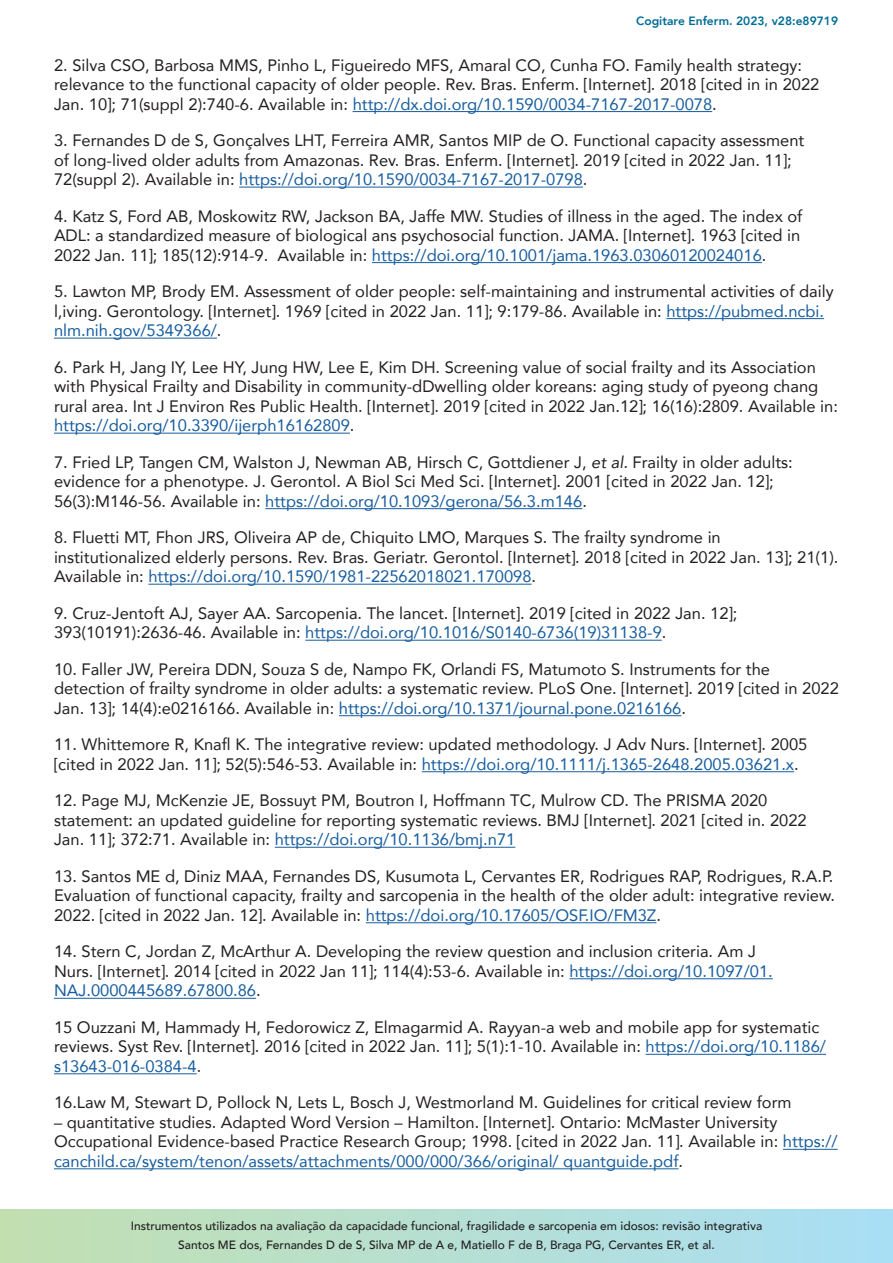
<style>
.page{position:relative;width:893px;height:1263px;background:#fff}
.page>*{position:absolute;margin:0;border:0;box-sizing:border-box;transform-origin:0 0}
.t1{font:16.5px/19.5px "Avenir";color:#231f20}
.t2{font:500 12px/18.6px "Avenir";color:#231f20;text-align:center}
.t3{font:800 12px "Avenir";color:#006c95}
.s1{color:#175d9e}
.s2{font-style:italic}
</style>
<div class="page">
<svg style="left:0;top:1209px;width:893px;height:54px;background:#b6dfd2"></svg>
<hr style="left:353px;top:111px;width:359px;height:1px;background:#175d9e">
<hr style="left:239px;top:187px;width:344px;height:1px;background:#175d9e">
<hr style="left:372px;top:262px;width:390px;height:1px;background:#175d9e">
<hr style="left:666px;top:318px;width:158px;height:1px;background:#175d9e">
<hr style="left:54px;top:338px;width:163px;height:1px;background:#175d9e">
<hr style="left:54px;top:433px;width:296px;height:1px;background:#175d9e">
<hr style="left:265px;top:508px;width:317px;height:1px;background:#175d9e">
<hr style="left:148px;top:584px;width:384px;height:1px;background:#175d9e">
<hr style="left:305px;top:640px;width:357px;height:1px;background:#175d9e">
<hr style="left:339px;top:715px;width:342px;height:1px;background:#175d9e">
<hr style="left:422px;top:771px;width:372px;height:1px;background:#175d9e">
<hr style="left:275px;top:847px;width:240px;height:1px;background:#175d9e">
<hr style="left:366px;top:922px;width:290px;height:1px;background:#175d9e">
<hr style="left:569px;top:978px;width:204px;height:1px;background:#175d9e">
<hr style="left:54px;top:998px;width:202px;height:1px;background:#175d9e">
<hr style="left:646px;top:1054px;width:180px;height:1px;background:#175d9e">
<hr style="left:54px;top:1073px;width:143px;height:1px;background:#175d9e">
<hr style="left:783px;top:1149px;width:55px;height:1px;background:#175d9e">
<hr style="left:54px;top:1168px;width:625px;height:1px;background:#175d9e">
<p class="t3" style="left:636px;top:10px;width:203px">Cogitare Enferm. 2023, v28:e89719</p>
<p class="t1" style="left:54px;top:55px;width:767px">2. Silva CSO, Barbosa MMS, Pinho L, Figueiredo MFS, Amaral CO, Cunha FO. Family health strategy: relevance to the functional capacity of older people. Rev. Bras. Enferm. [Internet]. 2018 [cited in in 2022<br>Jan. 10]; 71(suppl 2):740-6. Available in: <span class="s1">http://dx.doi.org/10.1590/0034-7167-2017-0078</span>.</p>
<p class="t1" style="left:54px;top:130px;width:752px">3. Fernandes D de S, Gonçalves LHT, Ferreira AMR, Santos MIP de O. Functional capacity assessment of long-lived older adults from Amazonas. Rev. Bras. Enferm. [Internet]. 2019 [cited in 2022 Jan. 11];<br>72(suppl 2). Available in: <span class="s1">https://doi.org/10.1590/0034-7167-2017-0798</span>.</p>
<p class="t1" style="left:54px;top:206px;width:750px">4. Katz S, Ford AB, Moskowitz RW, Jackson BA, Jaffe MW. Studies of illness in the aged. The index of<br>ADL: a standardized measure of biological ans psychosocial function. JAMA. [Internet]. 1963 [cited in<br>2022 Jan. 11]; 185(12):914-9. Available in: <span class="s1">https://doi.org/10.1001/jama.1963.03060120024016</span>.</p>
<p class="t1" style="left:54px;top:281px;width:781px">5. Lawton MP, Brody EM. Assessment of older people: self-maintaining and instrumental activities of daily l,iving. Gerontology. [Internet]. 1969 [cited in 2022 Jan. 11]; 9:179-86. Available in: <span class="s1">https://pubmed.ncbi. nlm.nih.gov/5349366/</span>.</p>
<p class="t1" style="left:54px;top:357px;width:785px">6. Park H, Jang IY, Lee HY, Jung HW, Lee E, Kim DH. Screening value of social frailty and its Association with Physical Frailty and Disability in community-dDwelling older koreans: aging study of pyeong chang rural area. Int J Environ Res Public Health. [Internet]. 2019 [cited in 2022 Jan.12]; 16(16):2809. Available in: <span class="s1">https://doi.org/10.3390/ijerph16162809</span>.</p>
<p class="t1" style="left:54px;top:452px;width:740px">7. Fried LP, Tangen CM, Walston J, Newman AB, Hirsch C, Gottdiener J, <span class="s2">et al.</span> Frailty in older adults: evidence for a phenotype. J. Gerontol. A Biol Sci Med Sci. [Internet]. 2001 [cited in 2022 Jan. 12];<br>56(3):M146-56. Available in: <span class="s1">https://doi.org/10.1093/gerona/56.3.m146</span>.</p>
<p class="t1" style="left:54px;top:527px;width:786px">8. Fluetti MT, Fhon JRS, Oliveira AP de, Chiquito LMO, Marques S. The frailty syndrome in institutionalized elderly persons. Rev. Bras. Geriatr. Gerontol. [Internet]. 2018 [cited in 2022 Jan. 13]; 21(1).<br>Available in: <span class="s1">https://doi.org/10.1590/1981-22562018021.170098</span>.</p>
<p class="t1" style="left:54px;top:603px;width:685px">9. Cruz-Jentoft AJ, Sayer AA. Sarcopenia. The lancet. [Internet]. 2019 [cited in 2022 Jan. 12];<br>393(10191):2636-46. Available in: <span class="s1">https://doi.org/10.1016/S0140-6736(19)31138-9</span>.</p>
<p class="t1" style="left:54px;top:659px;width:786px">10. Faller JW, Pereira DDN, Souza S de, Nampo FK, Orlandi FS, Matumoto S. Instruments for the detection of frailty syndrome in older adults: a systematic review. PLoS One. [Internet]. 2019 [cited in 2022<br>Jan. 13]; 14(4):e0216166. Available in: <span class="s1">https://doi.org/10.1371/journal.pone.0216166</span>.</p>
<p class="t1" style="left:54px;top:734px;width:755px">11. Whittemore R, Knafl K. The integrative review: updated methodology. J Adv Nurs. [Internet]. 2005 [cited in 2022 Jan. 11]; 52(5):546-53. Available in: <span class="s1">https://doi.org/10.1111/j.1365-2648.2005.03621.x</span>.</p>
<p class="t1" style="left:54px;top:790px;width:754px">12. Page MJ, McKenzie JE, Bossuyt PM, Boutron I, Hoffmann TC, Mulrow CD. The PRISMA 2020 statement: an updated guideline for reporting systematic reviews. BMJ [Internet]. 2021 [cited in. 2022<br>Jan. 11]; 372:71. Available in: <span class="s1">https://doi.org/10.1136/bmj.n71</span></p>
<p class="t1" style="left:54px;top:866px;width:782px;text-align:justify">13. Santos ME d, Diniz MAA, Fernandes DS, Kusumota L, Cervantes ER, Rodrigues RAP, Rodrigues, R.A.P.<br>Evaluation of functional capacity, frailty and sarcopenia in the health of the older adult: integrative review.<br>2022. [cited in 2022 Jan. 12]. Available in: <span class="s1">https://doi.org/10.17605/OSF.IO/FM3Z</span>.</p>
<p class="t1" style="left:54px;top:941px;width:720px">14. Stern C, Jordan Z, McArthur A. Developing the review question and inclusion criteria. Am J<br>Nurs. [Internet]. 2014 [cited in 2022 Jan 11]; 114(4):53-6. Available in: <span class="s1">https://doi.org/10.1097/01.<br>NAJ.0000445689.67800.86</span>.</p>
<p class="t1" style="left:54px;top:1017px;width:773px">15 Ouzzani M, Hammady H, Fedorowicz Z, Elmagarmid A. Rayyan-a web and mobile app for systematic reviews. Syst Rev. [Internet]. 2016 [cited in 2022 Jan. 11]; 5(1):1-10. Available in: <span class="s1">https://doi.org/10.1186/ s13643-016-0384-4</span>.</p>
<p class="t1" style="left:54px;top:1092px;width:739px">16.Law M, Stewart D, Pollock N, Lets L, Bosch J, Westmorland M. Guidelines for critical review form</p>
<p class="t1" style="left:54px;top:1112px;width:785px">– quantitative studies. Adapted Word Version – Hamilton. [Internet]. Ontario: McMaster University<br>Occupational Evidence-based Practice Research Group; 1998. [cited in 2022 Jan. 11]. Available in: <span class="s1">https:// canchild.ca/system/tenon/assets/attachments/000/000/366/original/ quantguide.pdf</span>.</p>
<p class="t2" style="left:131px;top:1216px;width:633px">Instrumentos utilizados na avaliação da capacidade funcional, fragilidade e sarcopenia em idosos: revisão integrativa<br>Santos ME dos, Fernandes D de S, Silva MP de A e, Matiello F de B, Braga PG, Cervantes ER, et al.</p>
</div>
